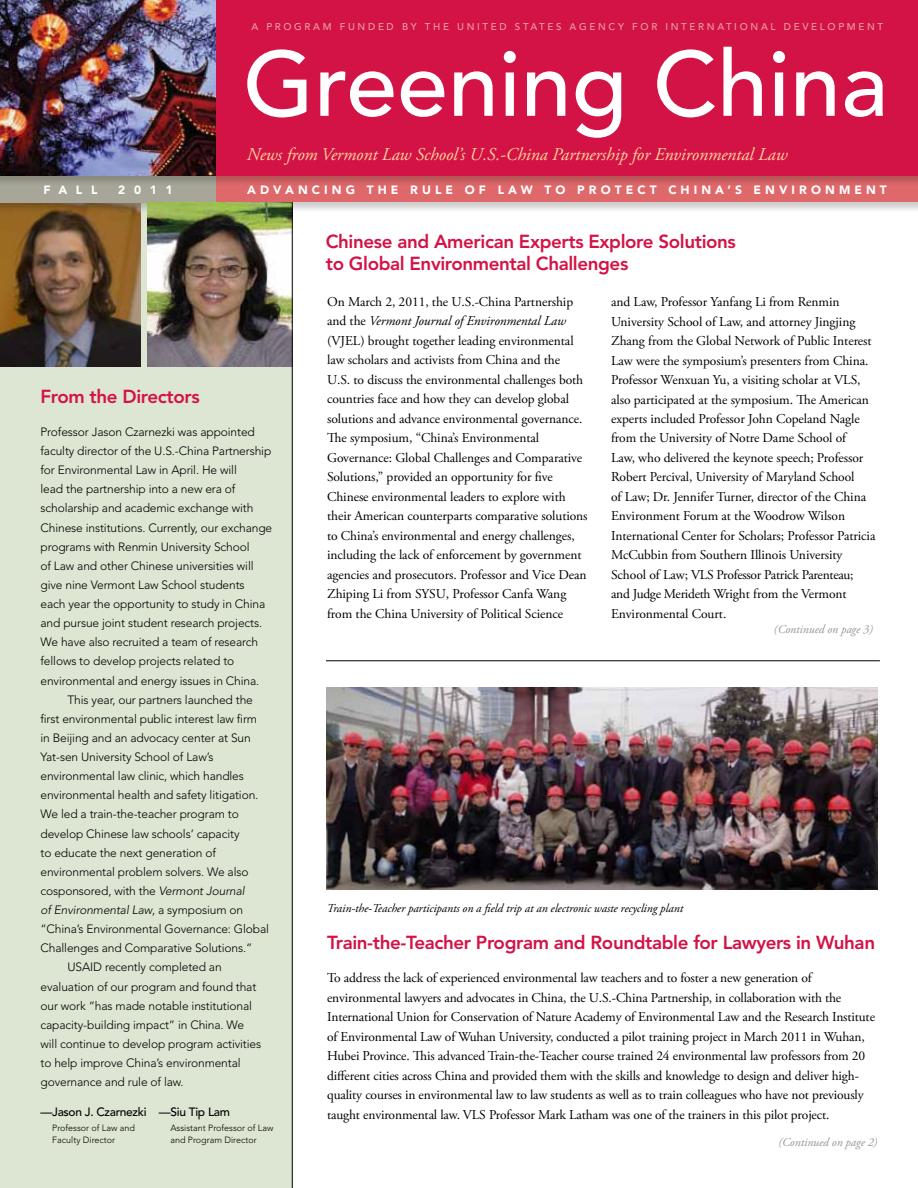
<style>
.page{position:relative;width:918px;height:1188px;background:#fff}
.page>*{position:absolute;margin:0;border:0;box-sizing:border-box;transform-origin:0 0}
.t1{font:500 91.5px "Avenir LT Std";color:#fff}
.t2{font:800 18.75px/22.5px "Avenir LT Std";letter-spacing:-.02em;color:#d31245}
.t3{font:italic 18px "Adobe Garamond Pro";letter-spacing:-.005em;color:#ffd59c}
.t4{font:13.5px/19.5px "Adobe Garamond Pro";letter-spacing:-.005em;color:#000}
.t5{font:300 12px "Avenir LT Std";letter-spacing:-.01em;color:#000}
.t6{font:italic 12px "Adobe Garamond Pro";letter-spacing:-.005em;color:#000}
.t7{font:900 12px "Avenir LT Std";letter-spacing:.34em;color:#fff}
.t8{font:italic 12px "Adobe Garamond Pro";letter-spacing:-.005em;color:#939598}
.t9{font:italic 300 12px "Avenir LT Std";letter-spacing:-.01em;color:#000}
.t10{font:500 12px "Avenir LT Std";letter-spacing:-.025em;color:#000}
.t11{font:500 9.75px "Avenir LT Std";letter-spacing:.275em;color:#eba29e}
.t12{font:300 9px/12px "Avenir LT Std";color:#000}
.s1{font-style:italic}
.s2{font-style:normal}
</style>
<div class="page">
<div style="left:0;top:202px;width:292px;height:986px;background:#dde6d2"></div>
<img style="left:0;top:214px;width:141px;height:153px">
<div style="left:0;top:175px;width:918px;height:39px;background:#000;opacity:.2"></div>
<div style="left:216px;top:176px;width:702px;height:26px;background:#df686b"></div>
<div style="left:0;top:176px;width:216px;height:27px;background:#a7a699"></div>
<div style="left:0;top:0;width:918px;height:187px;background:#000;opacity:.2"></div>
<div style="left:216px;top:0;width:702px;height:176px;background:#d31245"></div>
<img style="left:0;top:0;width:216px;height:176px">
<hr style="left:326px;top:661px;width:554px;height:1px;background:#000">
<img style="left:147px;top:202px;width:145px;height:165px">
<hr style="left:292px;top:202px;width:1px;height:986px;background:#000">
<img style="left:327px;top:687px;width:551px;height:203px">
<p class="t11" style="left:251px;top:21px;width:633px">A PROG RA M FUNDED BY THE U NITED STATES AG ENCY FOR I NTERNATIONA L D EVELOP MENT</p>
<h1 class="t1" style="left:243px;top:31px;width:647px">GREENING CHINA</h1>
<h3 class="t3" style="left:247px;top:143px;width:542px">News from Vermont Law School’s U.S.-China Partnership for Environmental Law</h3>
<p class="t7" style="left:43px;top:183px;width:56px">FALL</p>
<p class="t7" style="left:118px;top:183px;width:56px">2011</p>
<p class="t7" style="left:247px;top:182px;width:641px">ADVANCING THE RULE OF LAW TO PROTECT CHINA’S ENVIRONMENT</p>
<h2 class="t2" style="left:40px;top:386px;width:161px">From the Directors</h2>
<p class="t5" style="left:40px;top:425px;width:216px">Professor Jason Czarnezki was appointed</p>
<p class="t5" style="left:40px;top:444px;width:232px">faculty director of the U.S.-China Partnership</p>
<p class="t5" style="left:40px;top:463px;width:198px">for Environmental Law in April. He will</p>
<p class="t5" style="left:40px;top:482px;width:197px">lead the partnership into a new era of</p>
<p class="t5" style="left:40px;top:501px;width:214px">scholarship and academic exchange with</p>
<p class="t5" style="left:40px;top:520px;width:233px">Chinese institutions. Currently, our exchange</p>
<p class="t5" style="left:40px;top:539px;width:211px">programs with Renmin University School</p>
<p class="t5" style="left:40px;top:559px;width:215px">of Law and other Chinese universities will</p>
<p class="t5" style="left:40px;top:578px;width:206px">give nine Vermont Law School students</p>
<p class="t5" style="left:40px;top:597px;width:226px">each year the opportunity to study in China</p>
<p class="t5" style="left:40px;top:616px;width:223px">and pursue joint student research projects.</p>
<p class="t5" style="left:40px;top:635px;width:219px">We have also recruited a team of research</p>
<p class="t5" style="left:40px;top:654px;width:195px">fellows to develop projects related to</p>
<p class="t5" style="left:40px;top:673px;width:220px">environmental and energy issues in China.</p>
<p class="t5" style="left:68px;top:692px;width:187px">This year, our partners launched the</p>
<p class="t5" style="left:40px;top:712px;width:218px">first environmental public interest law firm</p>
<p class="t5" style="left:40px;top:731px;width:212px">in Beijing and an advocacy center at Sun</p>
<p class="t5" style="left:40px;top:750px;width:175px">Yat-sen University School of Law’s</p>
<p class="t5" style="left:40px;top:769px;width:205px">environmental law clinic, which handles</p>
<p class="t5" style="left:40px;top:788px;width:219px">environmental health and safety litigation.</p>
<p class="t5" style="left:40px;top:807px;width:200px">We led a train-the-teacher program to</p>
<p class="t5" style="left:40px;top:826px;width:201px">develop Chinese law schools’ capacity</p>
<p class="t5" style="left:40px;top:846px;width:177px">to educate the next generation of</p>
<p class="t5" style="left:40px;top:865px;width:210px">environmental problem solvers. We also</p>
<p class="t5" style="left:40px;top:884px;width:206px">cosponsored, with the <span class="s1">Vermont Journal</span></p>
<p class="t9" style="left:40px;top:903px;width:204px">of Environmental Law<span class="s2">, a symposium on</span></p>
<p class="t5" style="left:40px;top:922px;width:230px">“China’s Environmental Governance: Global</p>
<p class="t5" style="left:40px;top:941px;width:213px">Challenges and Comparative Solutions.”</p>
<p class="t5" style="left:68px;top:960px;width:156px">USAID recently completed an</p>
<p class="t5" style="left:40px;top:979px;width:217px">evaluation of our program and found that</p>
<p class="t5" style="left:40px;top:999px;width:213px">our work “has made notable institutional</p>
<p class="t5" style="left:40px;top:1018px;width:205px">capacity-building impact” in China. We</p>
<p class="t5" style="left:40px;top:1037px;width:222px">will continue to develop program activities</p>
<p class="t5" style="left:40px;top:1056px;width:202px">to help improve China’s environmental</p>
<p class="t5" style="left:40px;top:1075px;width:145px">governance and rule of law.</p>
<p class="t10" style="left:40px;top:1105px;width:108px">—JASON J. CZARNEZKI</p>
<p class="t12" style="left:52px;top:1122px;width:84px">Professor of Law and<br>Faculty Director</p>
<p class="t10" style="left:159px;top:1105px;width:73px">—SIU TIP LAM</p>
<p class="t12" style="left:170px;top:1122px;width:105px">Assistant Professor of Law and Program Director</p>
<h2 class="t2" style="left:326px;top:230px;width:412px">Chinese and American Experts Explore Solutions to Global Environmental Challenges</h2>
<p class="t4" style="left:327px;top:292px;width:262px">On March 2, 2011, the U.S.-China Partnership and the <span class="s1">Vermont Journal of Environmental Law </span>(VJEL) brought together leading environmental law scholars and activists from China and the<br>U.S. to discuss the environmental challenges both countries face and how they can develop global solutions and advance environmental governance.<br>The symposium, “China’s Environmental Governance: Global Challenges and Comparative Solutions,” provided an opportunity for five Chinese environmental leaders to explore with their American counterparts comparative solutions to China’s environmental and energy challenges, including the lack of enforcement by government agencies and prosecutors. Professor and Vice Dean Zhiping Li from SYSU, Professor Canfa Wang from the China University of Political Science</p>
<p class="t4" style="left:611px;top:292px;width:266px">and Law, Professor Yanfang Li from Renmin University School of Law, and attorney Jingjing Zhang from the Global Network of Public Interest Law were the symposium’s presenters from China.<br>Professor Wenxuan Yu, a visiting scholar at VLS, also participated at the symposium. The American experts included Professor John Copeland Nagle from the University of Notre Dame School of<br>Law, who delivered the keynote speech; Professor Robert Percival, University of Maryland School<br>of Law; Dr. Jennifer Turner, director of the China Environment Forum at the Woodrow Wilson International Center for Scholars; Professor Patricia McCubbin from Southern Illinois University School of Law; VLS Professor Patrick Parenteau; and Judge Merideth Wright from the Vermont Environmental Court.</p>
<p class="t8" style="left:774px;top:622px;width:100px">(Continued on page 3)</p>
<p class="t6" style="left:327px;top:901px;width:358px">Train-the-Teacher participants on a field trip at an electronic waste recycling plant</p>
<h2 class="t2" style="left:327px;top:931px;width:549px">Train-the-Teacher Program and Roundtable for Lawyers in Wuhan</h2>
<p class="t4" style="left:327px;top:969px;width:549px">To address the lack of experienced environmental law teachers and to foster a new generation of environmental lawyers and advocates in China, the U.S.-China Partnership, in collaboration with the International Union for Conservation of Nature Academy of Environmental Law and the Research Institute of Environmental Law of Wuhan University, conducted a pilot training project in March 2011 in Wuhan, Hubei Province. This advanced Train-the-Teacher course trained 24 environmental law professors from 20 different cities across China and provided them with the skills and knowledge to design and deliver high&shy;quality courses in environmental law to law students as well as to train colleagues who have not previously taught environmental law. VLS Professor Mark Latham was one of the trainers in this pilot project.</p>
<p class="t8" style="left:779px;top:1135px;width:100px">(Continued on page 2)</p>
</div>
